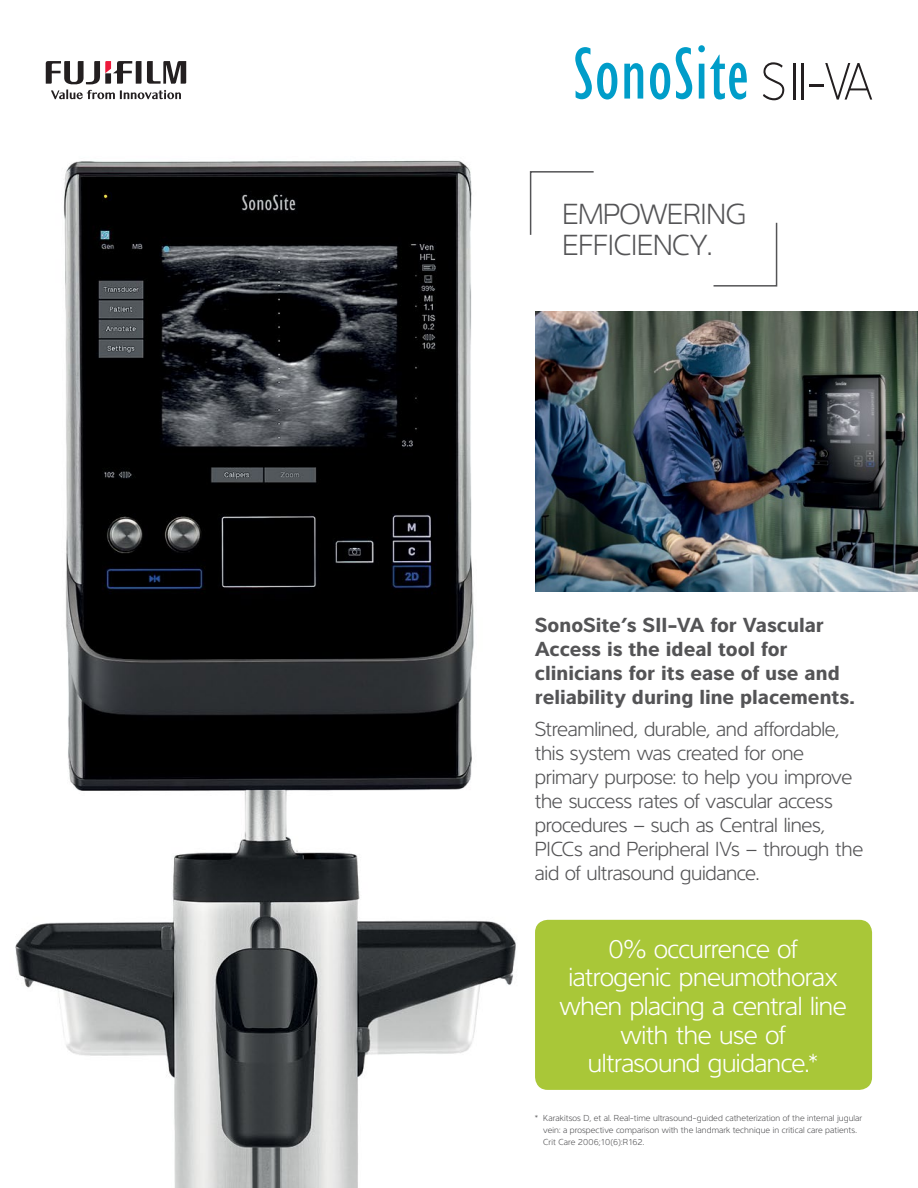
<style>
.page{position:relative;width:918px;height:1188px;background:#fff}
.page>*{position:absolute;margin:0;border:0;box-sizing:border-box;transform-origin:0 0}
.t1{font:300 30px/31.5px "Interval Sans Pro";letter-spacing:-.01em;color:#545456}
.t2{font:300 27px/28.5px "Interval Sans Pro";letter-spacing:-.015em;color:#fff;text-align:center}
.t3{font:300 21px/24px "Interval Sans Pro";letter-spacing:-.015em;color:#545456}
.t4{font:700 21px/24px "Interval Sans Pro";color:#545456}
.t5{font:300 9px/12px "Interval Sans Pro";letter-spacing:.01em;color:#545456}
</style>
<div class="page">
<img style="left:15px;top:160px;width:521px;height:1028px">
<svg style="left:46px;top:61px;width:140px;height:38px"></svg>
<svg style="left:575px;top:47px;width:42px;height:53px"></svg>
<svg style="left:624px;top:63px;width:19px;height:36px"></svg>
<svg style="left:650px;top:63px;width:20px;height:37px"></svg>
<svg style="left:676px;top:47px;width:16px;height:52px"></svg>
<svg style="left:698px;top:45px;width:49px;height:55px"></svg>
<svg style="left:763px;top:62px;width:21px;height:38px"></svg>
<hr style="left:794px;top:63px;width:2px;height:37px;background:#231f20">
<hr style="left:802px;top:63px;width:2px;height:37px;background:#231f20">
<svg style="left:810px;top:63px;width:62px;height:37px"></svg>
<div style="left:535px;top:920px;width:337px;height:170px;background:#a9c738;border-radius:13px"></div>
<img style="left:535px;top:312px;width:383px;height:280px">
<svg style="left:529px;top:170px;width:65px;height:66px"></svg>
<svg style="left:713px;top:222px;width:65px;height:65px"></svg>
<h1 class="t1" style="left:562px;top:196px;width:185px">EMPOWERING<br>EFFICIENCY.</h1>
<p class="t4" style="left:535px;top:610px;width:322px">SonoSite’s SII-VA for Vascular<br>Access is the ideal tool for clinicians for its ease of use and reliability during line placements.</p>
<p class="t3" style="left:535px;top:716px;width:330px">Streamlined, durable, and affordable, this system was created for one primary purpose: to help you improve the success rates of vascular access procedures – such as Central lines, PICCs and Peripheral IVs – through the aid of ultrasound guidance.</p>
<p class="t2" style="left:559px;top:932px;width:289px">0% occurrence of iatrogenic pneumothorax when placing a central line with the use of<br>ultrasound guidance.*</p>
<p class="t5" style="left:543px;top:1111px;width:321px;text-indent:-8px">* Karakitsos D, et al. Real-time ultrasound-guided catheterization of the internal jugular vein: a prospective comparison with the landmark technique in critical care patients.<br>Crit Care 2006;10(6):R162.</p>
</div>
